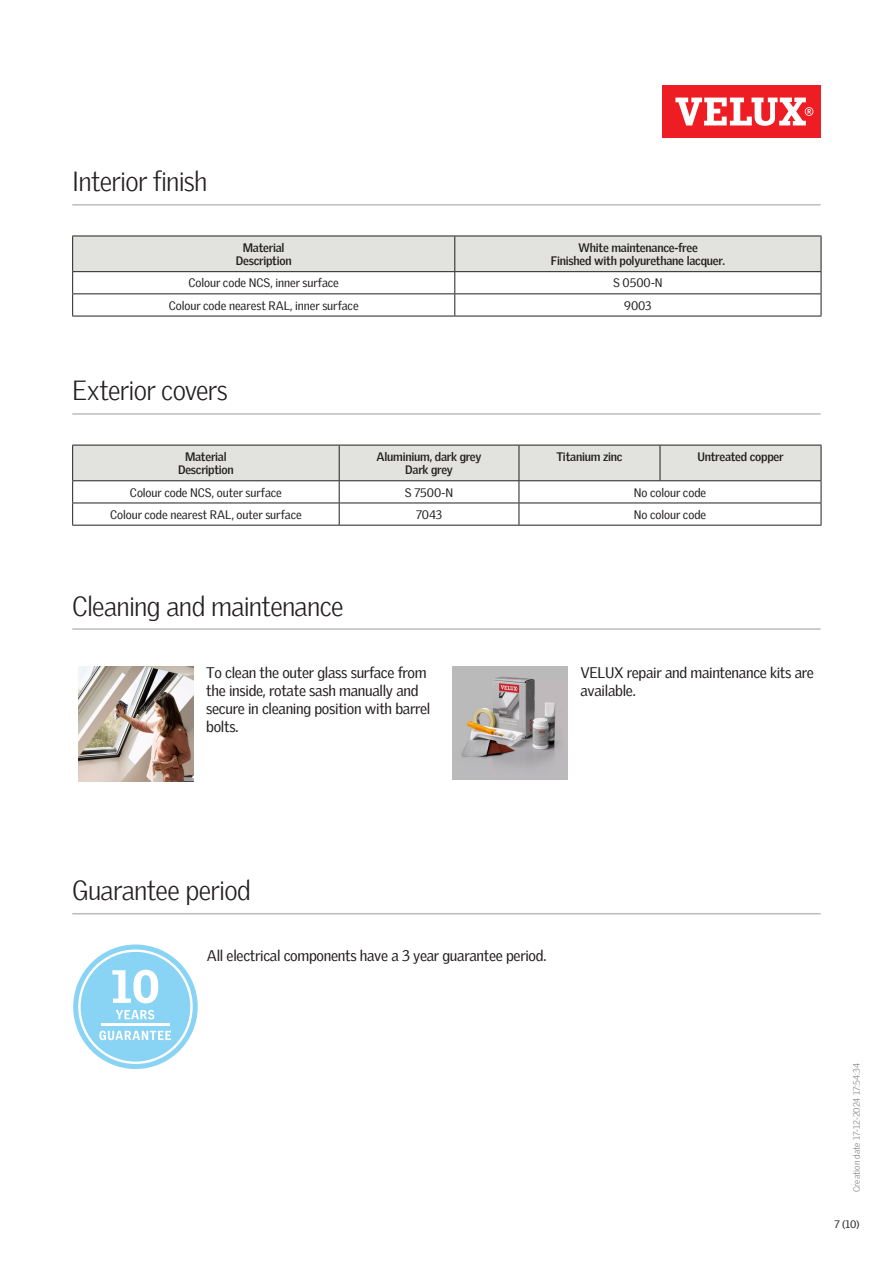
<style>
.page{position:relative;width:893px;height:1263px;background:#fff}
.page>*{position:absolute;margin:0;border:0;box-sizing:border-box;transform-origin:0 0}
.Headline_With_Line_B{font:300 27px "Velux Gothic";letter-spacing:-.025em;color:#231f20}
.Body_Regular{font:15px/18px "Velux Gothic";letter-spacing:-.02em;color:#231f20}
.TableText{font:12px "Velux Gothic";letter-spacing:-.005em;color:#231f20}
.TableHeader{font:700 12px/13.5px "Velux Gothic";letter-spacing:-.02em;color:#231f20;text-align:center}
.t1{font:10.5px "Velux Gothic";color:#231f20}
.t2{font:300 9px "Velux Gothic";color:#7c7e81}
</style>
<div class="page">
<div style="left:662px;top:85px;width:159px;height:53px;background:#ee1d23"></div>
<svg style="left:675px;top:98px;width:138px;height:28px"></svg>
<hr style="left:72px;top:204px;width:749px;height:2px;background:#bcbdbb">
<hr style="left:72px;top:413px;width:749px;height:2px;background:#bcbdbb">
<hr style="left:72px;top:628px;width:749px;height:2px;background:#bcbdbb">
<hr style="left:72px;top:316px;width:383px;height:1px;background:#231f20">
<svg style="left:72px;top:236px;width:750px;height:80px"></svg>
<hr style="left:455px;top:316px;width:366px;height:1px;background:#231f20">
<hr style="left:72px;top:525px;width:267px;height:1px;background:#231f20">
<hr style="left:339px;top:525px;width:180px;height:1px;background:#231f20">
<svg style="left:72px;top:445px;width:750px;height:80px"></svg>
<hr style="left:519px;top:525px;width:141px;height:1px;background:#231f20">
<hr style="left:660px;top:525px;width:161px;height:1px;background:#231f20">
<img style="left:79px;top:666px;width:114px;height:115px">
<img style="left:453px;top:666px;width:115px;height:113px">
<hr style="left:72px;top:913px;width:749px;height:1px;background:#bcbdbb">
<svg style="left:73px;top:944px;width:125px;height:125px"></svg>
<p class="Headline_With_Line_B" style="left:72px;top:161px;width:137px">Interior finish</p>
<p class="TableHeader" style="left:236px;top:240px;width:57px">Material<br>Description</p>
<p class="TableHeader" style="left:551px;top:240px;width:176px">White maintenance-free<br>Finished with polyurethane lacquer.</p>
<p class="TableText" style="left:189px;top:274px;width:152px">Colour code NCS, inner surface</p>
<p class="TableText" style="left:613px;top:274px;width:51px">S 0500-N</p>
<p class="TableText" style="left:169px;top:296px;width:191px">Colour code nearest RAL, inner surface</p>
<p class="TableText" style="left:624px;top:296px;width:29px">9003</p>
<p class="Headline_With_Line_B" style="left:72px;top:370px;width:157px">Exterior covers</p>
<p class="TableHeader" style="left:178px;top:449px;width:57px">Material<br>Description</p>
<p class="TableHeader" style="left:377px;top:449px;width:106px">Aluminium, dark grey<br>Dark grey</p>
<p class="TableHeader" style="left:556px;top:449px;width:68px">Titanium zinc</p>
<p class="TableHeader" style="left:697px;top:449px;width:88px">Untreated copper</p>
<p class="TableText" style="left:130px;top:483px;width:153px">Colour code NCS, outer surface</p>
<p class="TableText" style="left:405px;top:483px;width:50px">S 7500-N</p>
<p class="TableText" style="left:634px;top:483px;width:74px">No colour code</p>
<p class="TableText" style="left:110px;top:505px;width:193px">Colour code nearest RAL, outer surface</p>
<p class="TableText" style="left:416px;top:505px;width:28px">7043</p>
<p class="TableText" style="left:634px;top:505px;width:74px">No colour code</p>
<p class="Headline_With_Line_B" style="left:72px;top:585px;width:273px">Cleaning and maintenance</p>
<p class="Body_Regular" style="left:206px;top:662px;width:226px">To clean the outer glass surface from the inside, rotate sash manually and secure in cleaning position with barrel bolts.</p>
<p class="Body_Regular" style="left:580px;top:662px;width:235px">VELUX repair and maintenance kits are available.</p>
<p class="Headline_With_Line_B" style="left:72px;top:870px;width:180px">Guarantee period</p>
<p class="Body_Regular" style="left:207px;top:945px;width:341px">All electrical components have a 3 year guarantee period.</p>
<p class="t2" style="left:850px;top:1192px;width:130px;rotate:-90deg">Creation date 17-12-2024 17:54:34</p>
<p class="t1" style="left:834px;top:1216px;width:27px">7 (10)</p>
</div>
